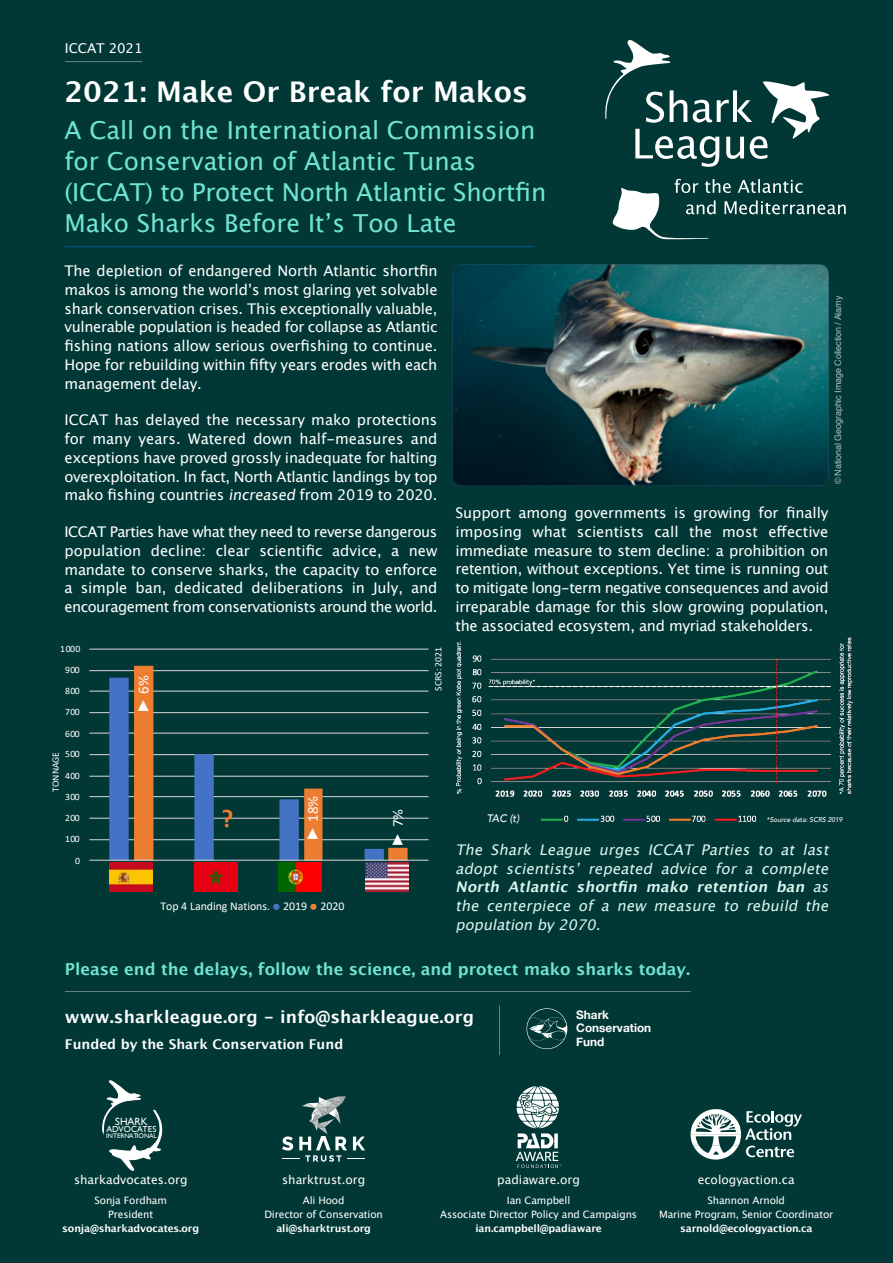
<style>
.page{position:relative;width:893px;height:1263px;background:#013835}
.page>*{position:absolute;margin:0;border:0;box-sizing:border-box;transform-origin:0 0}
.t1{font:700 28.5px "Lucida Grande";color:#fff}
.t2{font:700 25.8px "Calibri";color:#ed7d31}
.t3{font:24.75px/30.9px "Lucida Grande";color:#71e5d2}
.t4{font:700 17.1px "Lucida Grande";letter-spacing:.005em;color:#fff}
.t5{font:700 16.5px "Lucida Grande";color:#71e5d2}
.t6{font:15.15px "Calibri";color:#fff}
.t7{font:14.7px/18.8px "Lucida Grande";letter-spacing:-.02em;color:#fff;text-align:justify}
.t8{font:italic 14.7px/18.8px "Lucida Grande";color:#dbf7f1;text-align:justify}
.t9{font:700 13.5px "Lucida Grande";color:#fff}
.t10{font:13.5px "Lucida Grande";letter-spacing:-.01em;color:#fff}
.t11{font:12px "Lucida Grande";color:#fff}
.t12{font:11.85px "Calibri";color:#fff}
.t13{font:700 11.85px/13.6px "Helvetica Neue";color:#fff}
.t14{font:italic 500 10.95px "Avenir";color:#fff}
.t15{font:10.5px "Gill Sans";color:#fff}
.t16{font:10.2px/13.6px "Lucida Grande";letter-spacing:-.01em;color:#fff;text-align:center}
.t17{font:700 10.2px/13.6px "Lucida Grande";letter-spacing:-.01em;color:#fff;text-align:center}
.t18{font:9.75px "Calibri";letter-spacing:-.005em;color:#fff}
.t19{font:9px "Helvetica";letter-spacing:-.01em;color:#fff}
.t20{font:8.7px "Gill Sans";color:#fff}
.t21{font:italic 500 6.9px "Avenir";color:#fff}
.t22{font:6.6px "Gill Sans";color:#fff}
.s1{font-family:"Arial"}
.s2{font-weight:700}
.s3{font-weight:400}
</style>
<div class="page">
<hr style="left:64px;top:246px;width:471px;height:1px;background:#00649e">
<hr style="left:65px;top:991px;width:626px;height:1px;background:#fff">
<hr style="left:65px;top:61px;width:77px;height:1px;background:#fff">
<hr style="left:499px;top:1005px;width:1px;height:50px;background:#fff">
<svg style="left:282px;top:1096px;width:83px;height:66px"></svg>
<svg style="left:516px;top:1086px;width:45px;height:82px"></svg>
<svg style="left:691px;top:1109px;width:111px;height:51px"></svg>
<svg style="left:527px;top:1008px;width:40px;height:41px"></svg>
<img style="left:456px;top:637px;width:397px;height:185px">
<img style="left:452px;top:265px;width:376px;height:221px">
<hr style="left:89px;top:839px;width:340px;height:1px;background:#d9d9d9">
<hr style="left:89px;top:818px;width:340px;height:1px;background:#d9d9d9">
<hr style="left:89px;top:796px;width:340px;height:1px;background:#d9d9d9">
<hr style="left:89px;top:776px;width:340px;height:1px;background:#d9d9d9">
<hr style="left:89px;top:754px;width:340px;height:1px;background:#d9d9d9">
<hr style="left:89px;top:733px;width:340px;height:1px;background:#d9d9d9">
<hr style="left:89px;top:712px;width:340px;height:1px;background:#d9d9d9">
<hr style="left:89px;top:691px;width:340px;height:1px;background:#d9d9d9">
<hr style="left:89px;top:670px;width:340px;height:1px;background:#d9d9d9">
<hr style="left:89px;top:649px;width:340px;height:1px;background:#d9d9d9">
<svg style="left:109px;top:678px;width:25px;height:182px;fill:#4472c4"></svg>
<svg style="left:134px;top:666px;width:274px;height:194px"></svg>
<hr style="left:89px;top:860px;width:340px;height:1px;background:#d9d9d9">
<img style="left:109px;top:863px;width:43px;height:29px">
<img style="left:194px;top:863px;width:43px;height:29px">
<img style="left:278px;top:863px;width:43px;height:29px">
<img style="left:366px;top:863px;width:43px;height:29px">
<svg style="left:605px;top:40px;width:225px;height:127px"></svg>
<svg style="left:612px;top:179px;width:234px;height:60px"></svg>
<svg style="left:102px;top:1080px;width:60px;height:91px"></svg>
<svg style="left:310px;top:904px;width:6px;height:6px"></svg>
<svg style="left:274px;top:904px;width:6px;height:6px"></svg>
<p class="t10" style="left:65px;top:41px;width:79px">ICCAT 2021</p>
<p class="t1" style="left:64px;top:69px;width:465px">2021: Make Or Break for Makos</p>
<p class="t3" style="left:64px;top:115px;width:483px">A Call on the International Commission for Conservation of Atlantic Tunas (ICCAT) to Protect North Atlantic Shortfin Mako Sharks Before It’s Too Late</p>
<p class="t7" style="left:64px;top:262px;width:375px">The depletion of endangered North Atlantic shortfin makos is among the world’s most glaring yet solvable shark conservation crises. This exceptionally valuable, vulnerable population is headed for collapse as Atlantic fishing nations allow serious overfishing to continue.<br>Hope for rebuilding within fifty years erodes with each management delay.</p>
<p class="t7" style="left:64px;top:411px;width:374px">ICCAT has delayed the necessary mako protections for many years. Watered down half-measures and exceptions have proved grossly inadequate for halting overexploitation. In fact, North Atlantic landings by top mako fishing countries increased from 2019 to 2020.</p>
<p class="t7" style="left:64px;top:523px;width:374px">ICCAT Parties have what they need to reverse dangerous population decline: clear scientific advice, a new mandate to conserve sharks, the capacity to enforce a simple ban, dedicated deliberations in July, and encouragement from conservationists around the world.</p>
<p class="t18" style="left:60px;top:642px;width:21px">1000</p>
<p class="t18" style="left:65px;top:663px;width:16px">900</p>
<p class="t18" style="left:65px;top:684px;width:16px">800</p>
<p class="t18" style="left:65px;top:705px;width:16px">700</p>
<p class="t18" style="left:65px;top:727px;width:16px">600</p>
<p class="t18" style="left:65px;top:747px;width:16px">500</p>
<p class="t18" style="left:49px;top:792px;width:42px;rotate:-90deg">TONNAGE</p>
<p class="t18" style="left:65px;top:769px;width:16px">400</p>
<p class="t18" style="left:65px;top:790px;width:16px">300</p>
<p class="t18" style="left:65px;top:811px;width:16px">200</p>
<p class="t18" style="left:65px;top:832px;width:16px">100</p>
<p class="t18" style="left:75px;top:854px;width:6px">0</p>
<p class="t6" style="left:133px;top:713px;width:39px;rotate:-90deg"><span class="s1">►</span> 6%</p>
<p class="t2" style="left:222px;top:800px;width:13px">?</p>
<p class="t6" style="left:302px;top:841px;width:47px;rotate:-90deg"><span class="s1">►</span> 18%</p>
<p class="t12" style="left:160px;top:898px;width:186px">Top 4 Landing Nations. <span class="s1">●</span> 2019 <span class="s1">●</span> 2020</p>
<p class="t18" style="left:431px;top:690px;width:45px;rotate:-90deg">SCRS: 2021</p>
<p class="t6" style="left:387px;top:847px;width:39px;rotate:-90deg"><span class="s1">►</span> 7%</p>
<p class="t19" style="left:831px;top:484px;width:190px;rotate:-90deg">© National Geographic Image Collection / Alamy</p>
<p class="t7" style="left:455px;top:504px;width:375px">Support among governments is growing for finally imposing what scientists call the most effective immediate measure to stem decline: a prohibition on retention, without exceptions. Yet time is running out to mitigate long-term negative consequences and avoid irreparable damage for this slow growing population, the associated ecosystem, and myriad stakeholders.</p>
<p class="t14" style="left:487px;top:812px;width:34px">TAC (t)</p>
<p class="t21" style="left:767px;top:815px;width:78px">*Source data: SCRS 2019</p>
<p class="t8" style="left:455px;top:840px;width:379px">The Shark League urges ICCAT Parties to at last adopt scientists’ repeated advice for a complete <span class="s2">North Atlantic shortfin mako retention ban</span> as the centerpiece of a new measure to rebuild the populationby2070.</p>
<p class="t5" style="left:65px;top:956px;width:627px">Please end the delays, follow the science, and protect mako sharks today.</p>
<p class="t4" style="left:65px;top:1003px;width:411px">www.sharkleague.org - info@sharkleague.org</p>
<p class="t9" style="left:65px;top:1033px;width:280px">Funded by the Shark Conservation Fund</p>
<p class="t15" style="left:115px;top:1115px;width:34px">SHARK</p>
<p class="t20" style="left:106px;top:1124px;width:52px">ADVOCATES</p>
<p class="t22" style="left:106px;top:1132px;width:52px">INTERNATIONAL</p>
<p class="t13" style="left:576px;top:1008px;width:76px">Shark<br>Conservation<br>Fund</p>
<p class="t11" style="left:74px;top:1173px;width:115px">sharkadvocates.org</p>
<p class="t11" style="left:282px;top:1173px;width:85px">sharktrust.org</p>
<p class="t11" style="left:497px;top:1173px;width:84px">padiaware.org</p>
<p class="t11" style="left:698px;top:1173px;width:98px">ecologyaction.ca</p>
<p class="t17" style="left:62px;top:1194px;width:138px"><span class="s3">Sonja Fordham<br>President </span>sonja@sharkadvocates.org</p>
<p class="t16" style="left:264px;top:1194px;width:120px">Ali Hood<br>Director of Conservation <span class="s2">ali@sharktrust.org</span></p>
<p class="t16" style="left:440px;top:1194px;width:198px">Ian Campbell<br>Associate Director Policy and Campaigns <span class="s2">ian.campbell@padiaware</span></p>
<p class="t16" style="left:707px;top:1194px;width:79px">Shannon Arnold</p>
<p class="t16" style="left:659px;top:1208px;width:176px">Marine Program, Senior Coordinator <span class="s2">sarnold@ecologyaction.ca</span></p>
</div>
